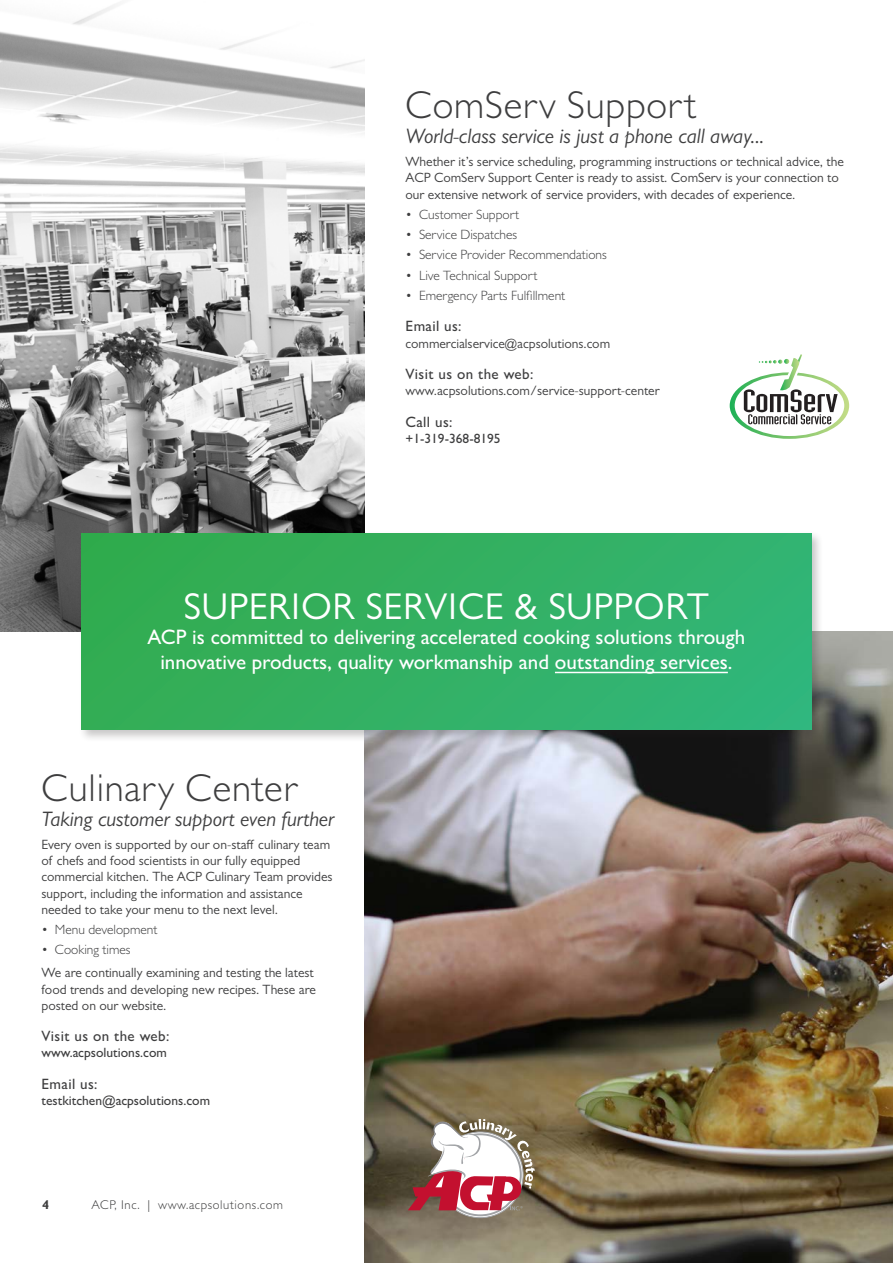
<style>
.page{position:relative;width:893px;height:1263px;background:#fff}
.page>*{position:absolute;margin:0;border:0;box-sizing:border-box;transform-origin:0 0}
.Page_Heading-Tag_Lin{font:300 39px "Gill Sans MT Std";letter-spacing:.02em;color:#3e3e3f}
.Page_Heading1_genera{font:37.5px "Gill Sans MT Std";letter-spacing:.02em;color:#fff}
.Page_Heading-Tag_Lin-2{font:500 21px/25.2px "Gill Sans MT Std";color:#fff;text-align:center}
.Page_Heading-Tag_Lin-3{font:italic 21px "Gill Sans MT Std";color:#3e3e3f}
.Section_Heading_3{font:500 15px "Gill Sans MT Std";letter-spacing:.025em;color:#3e3e3f}
.Base{font:13.5px/16.2px "Gill Sans MT Std";color:#3e3e3f}
.t1{font:300 13.5px "Gill Sans MT Std";color:#3e3e3f}
.Base-no_space_before{font:13.5px "Gill Sans MT Std";color:#3e3e3f}
.Base-no_space_before-2{font:500 13.5px "Gill Sans MT Std";color:#3e3e3f}
.page-footer-with-num{font:300 12.75px "Gill Sans MT Std";letter-spacing:.05em;color:#3e3e3f}
.page-footer-with-num-2{font:700 12.75px "Gill Sans MT Std";color:#3e3e3f}
</style>
<div class="page">
<img style="left:0;top:4px;width:364px;height:627px">
<img style="left:364px;top:631px;width:529px;height:632px">
<div style="left:79px;top:531px;width:745px;height:211px;background:#231f20;opacity:.25"></div>
<div style="left:82px;top:533px;width:729px;height:197px;background:linear-gradient(to right,#33ab4f,#32b579)"></div>
<hr style="left:555px;top:672px;width:173px;height:1px;background:#fff">
<svg style="left:408px;top:1119px;width:127px;height:91px"></svg>
<svg style="left:729px;top:354px;width:121px;height:85px"></svg>
<p class="Page_Heading-Tag_Lin" style="left:405px;top:81px;width:293px">ComServ Support</p>
<p class="Page_Heading-Tag_Lin-3" style="left:405px;top:124px;width:361px">World-class service is just a phone call away...</p>
<p class="Base" style="left:405px;top:153px;width:440px">Whether it’s service scheduling, programming instructions or technical advice, the<br>ACP ComServ Support Center is ready to assist. ComServ is your connection to our extensive network of service providers, with decades of experience.</p>
<p class="t1" style="left:405px;top:206px;width:115px">• Customer Support</p>
<p class="t1" style="left:405px;top:226px;width:113px">• Service Dispatches</p>
<p class="t1" style="left:405px;top:247px;width:203px">• Service Provider Recommendations</p>
<p class="t1" style="left:405px;top:267px;width:133px">• Live Technical Support</p>
<p class="t1" style="left:405px;top:287px;width:161px">• Emergency Parts Fulfillment</p>
<p class="Section_Heading_3" style="left:405px;top:317px;width:58px">Email us:</p>
<p class="Base-no_space_before" style="left:405px;top:335px;width:206px">commercialservice@acpsolutions.com</p>
<p class="Section_Heading_3" style="left:405px;top:365px;width:129px">Visit us on the web:</p>
<p class="Base-no_space_before" style="left:405px;top:383px;width:256px">www.acpsolutions.com/service-support-center</p>
<p class="Section_Heading_3" style="left:405px;top:413px;width:48px">Call us:</p>
<p class="Base-no_space_before-2" style="left:405px;top:430px;width:97px">+1-319-368-8195</p>
<p class="Page_Heading1_genera" style="left:184px;top:585px;width:527px">SUPERIOR SERVICE &amp; SUPPORT</p>
<p class="Page_Heading-Tag_Lin-2" style="left:148px;top:624px;width:599px">ACP is committed to delivering accelerated cooking solutions through innovative products, quality workmanship and outstanding services.</p>
<p class="Page_Heading-Tag_Lin" style="left:41px;top:764px;width:258px">Culinary Center</p>
<p class="Page_Heading-Tag_Lin-3" style="left:41px;top:807px;width:294px">Taking customer support even further</p>
<p class="Base" style="left:41px;top:836px;width:293px">Every oven is supported by our on-staff culinary team of chefs and food scientists in our fully equipped commercial kitchen. The ACP Culinary Team provides support, including the information and assistance needed to take your menu to the next level.</p>
<p class="t1" style="left:41px;top:921px;width:118px">• Menu development</p>
<p class="t1" style="left:41px;top:942px;width:91px">• Cooking times</p>
<p class="Base" style="left:41px;top:964px;width:276px">We are continually examining and testing the latest food trends and developing new recipes. These are posted on our website.</p>
<p class="Section_Heading_3" style="left:41px;top:1027px;width:129px">Visit us on the web:</p>
<p class="Base-no_space_before-2" style="left:41px;top:1045px;width:127px">www.acpsolutions.com</p>
<p class="Section_Heading_3" style="left:41px;top:1075px;width:58px">Email us:</p>
<p class="Base-no_space_before-2" style="left:41px;top:1092px;width:170px">testkitchen@acpsolutions.com</p>
<p class="page-footer-with-num-2" style="left:42px;top:1196px;width:9px">4</p>
<p class="page-footer-with-num" style="left:91px;top:1197px;width:193px">ACP, Inc. | www.acpsolutions.com</p>
</div>
